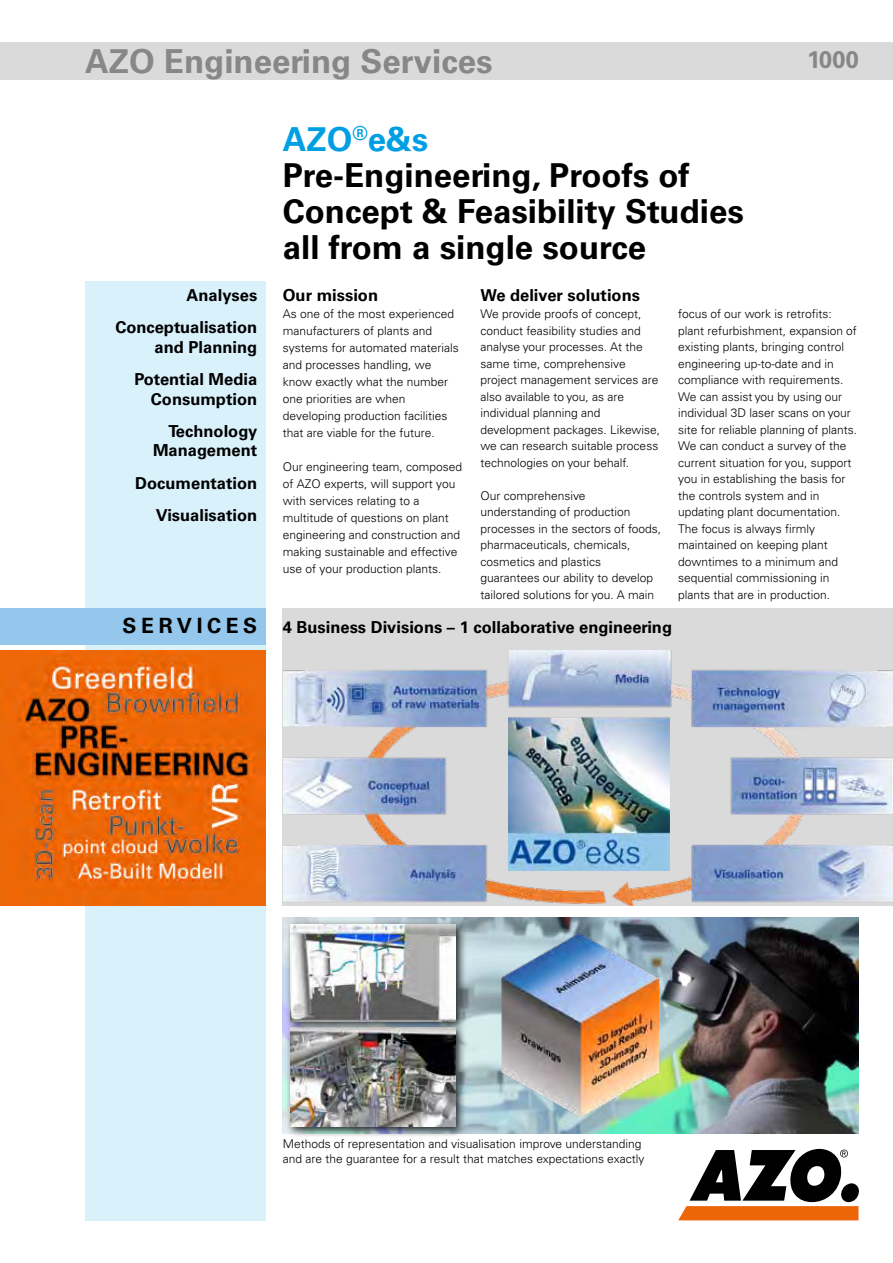
<style>
.page{position:relative;width:893px;height:1263px;background:#fff}
.page>*{position:absolute;margin:0;border:0;box-sizing:border-box;transform-origin:0 0}
.t1{font:700 33px/36px "Univers LT Pro 65";color:#000}
.t2{font:700 33px "Univers LT Pro 65";color:#878787}
.t3{font:700 24px "Univers LT Pro 65";color:#878787}
.t4{font:700 21px "Univers LT Pro 65";letter-spacing:.22em;color:#000}
.t5{font:700 16.5px/32.2px "Univers LT Pro 65";color:#000;text-align:right}
.t6{font:300 12px/16.5px "Univers LT Pro 45";color:#000}
.s1{color:#009fe3}
</style>
<div class="page">
<div style="left:0;top:43px;width:893px;height:37px;background:#dadada"></div>
<svg style="left:678px;top:1149px;width:181px;height:71px"></svg>
<img style="left:283px;top:917px;width:576px;height:217px">
<div style="left:85px;top:281px;width:181px;height:939px;background:#d9f1fb"></div>
<img style="left:0;top:651px;width:266px;height:255px">
<div style="left:283px;top:608px;width:610px;height:298px;background:#dadada"></div>
<div style="left:285px;top:1022px;width:182px;height:116px;background:#000;opacity:.85"></div>
<img style="left:290px;top:1032px;width:165px;height:95px">
<div style="left:285px;top:920px;width:182px;height:112px;background:#000;opacity:.85"></div>
<img style="left:290px;top:925px;width:166px;height:96px">
<img style="left:502px;top:932px;width:156px;height:185px">
<img style="left:283px;top:651px;width:610px;height:255px">
<div style="left:490px;top:714px;width:188px;height:162px;background:#dadada"></div>
<img style="left:508px;top:717px;width:162px;height:154px">
<div style="left:0;top:608px;width:266px;height:36px;background:#95c7ed"></div>
<h1 class="t2" style="left:85px;top:42px;width:409px">AZO Engineering Services</h1>
<h2 class="t3" style="left:807px;top:45px;width:53px">1000</h2>
<h3 class="t5" style="left:115px;top:279px;width:143px">Analyses<br>Conceptualisation</h3>
<h3 class="t5" style="left:134px;top:331px;width:124px">and Planning<br>Potential Media</h3>
<h3 class="t5" style="left:151px;top:383px;width:108px">Consumption<br>Technology</h3>
<h3 class="t5" style="left:135px;top:434px;width:123px">Management<br>Documentation<br>Visualisation</h3>
<h3 class="t4" style="left:123px;top:613px;width:136px">SERVICES</h3>
<h1 class="t1" style="left:283px;top:122px;width:463px"><span class="s1">AZO</span><sup>®</sup><span class="s1">e&amp;s<br></span>Pre-Engineering, Proofs of<br>Concept &amp; Feasibility Studies all from a single source</h1>
<h3 class="t5" style="left:283px;top:279px;width:97px">Our mission</h3>
<h3 class="t5" style="left:480px;top:279px;width:161px">We deliver solutions</h3>
<p class="t6" style="left:480px;top:305px;width:181px">We provide proofs of concept, conduct feasibility studies and analyse your processes. At the same time, comprehensive project management services are also available to you, as are individual planning and development packages. Likewise, we can research suitable process technologies on your behalf.</p>
<p class="t6" style="left:480px;top:487px;width:182px">Our comprehensive understanding of production processes in the sectors of foods, pharmaceuticals, chemicals, cosmetics and plastics guarantees our ability to develop tailored solutions for you. A main</p>
<p class="t6" style="left:283px;top:305px;width:178px;line-height:17px">As one of the most experienced manufacturers of plants and systems for automated materials and processes handling, we know exactly what the number one priorities are when developing production facilities that are viable for the future.</p>
<p class="t6" style="left:283px;top:458px;width:181px;line-height:17px">Our engineering team, composed of AZO experts, will support you with services relating to a multitude of questions on plant engineering and construction and making sustainable and effective use of your production plants.</p>
<p class="t6" style="left:678px;top:305px;width:180px">focus of our work is retrofits: plant refurbishment, expansion of existing plants, bringing control engineering up-to-date and in compliance with requirements.<br>We can assist you by using our individual 3D laser scans on your site for reliable planning of plants.<br>We can conduct a survey of the current situation for you, support you in establishing the basis for the controls system and in updating plant documentation.<br>The focus is always firmly maintained on keeping plant downtimes to a minimum and sequential commissioning in plants that are in production.</p>
<h3 class="t5" style="left:283px;top:611px;width:391px">4 Business Divisions – 1 collaborative engineering</h3>
<p class="t6" style="left:283px;top:1137px;width:363px;line-height:14.4px">Methods of representation and visualisation improve understanding and are the guarantee for a result that matches expectations exactly</p>
</div>
